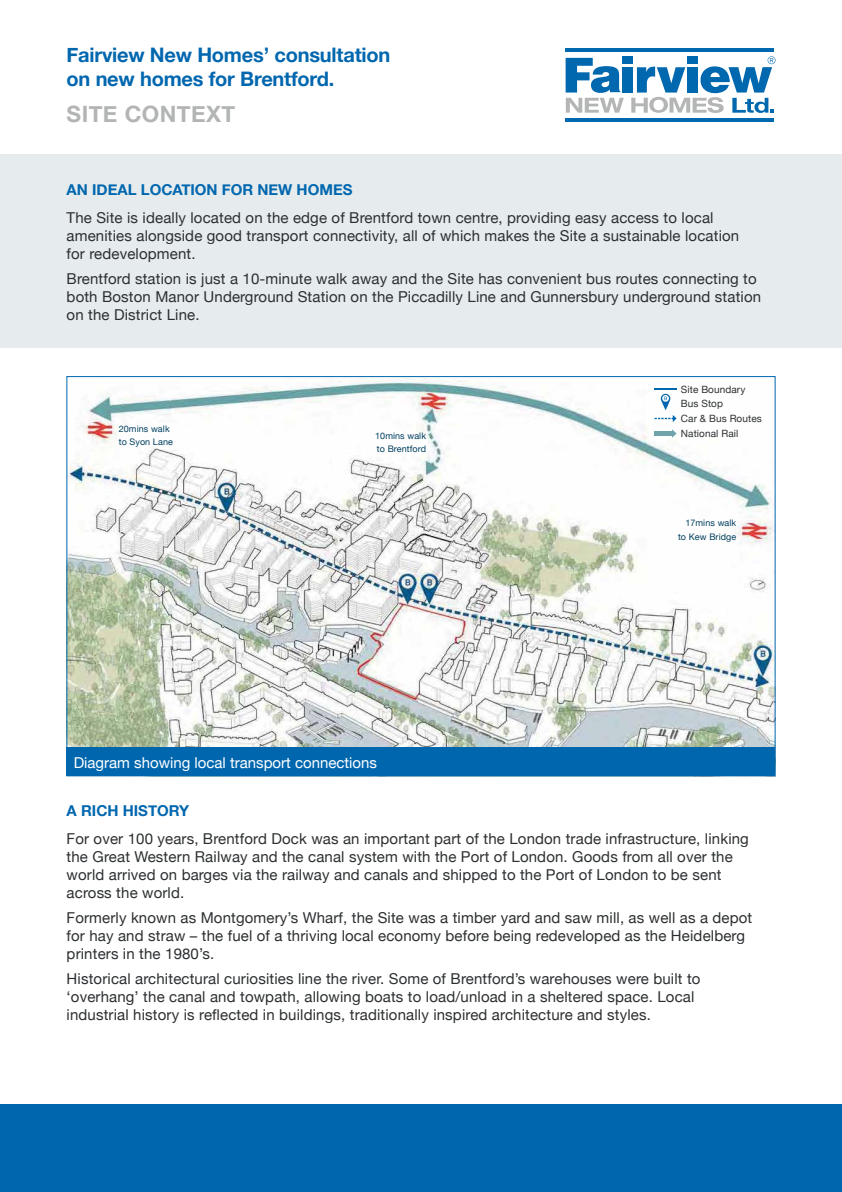
<style>
.page{position:relative;width:842px;height:1192px;background:#fff}
.page>*{position:absolute;margin:0;border:0;box-sizing:border-box;transform-origin:0 0}
.t1{font:700 22.5px "Helvetica Neue";letter-spacing:.02em;color:#b3b5b5}
.t2{font:700 20px/24px "Helvetica Neue";letter-spacing:-.01em;color:#0067af}
.t3{font:15px/18px "Helvetica Neue";letter-spacing:.01em;color:#2c2f31}
.t4{font:15px "Helvetica Neue";color:#fff}
.t5{font:700 15px "Helvetica Neue";color:#0067af}
.t6{font:10px/14.8px "Helvetica Neue";letter-spacing:.01em;color:#2c2f31}
.t7{font:9px/13.7px "Helvetica Neue";letter-spacing:.01em;color:#003f5f}
</style>
<div class="page">
<img style="left:69px;top:378px;width:704px;height:370px">
<div style="left:0;top:154px;width:842px;height:194px;background:#e6ebed"></div>
<div style="left:67px;top:748px;width:708px;height:28px;background:#0067af"></div>
<div style="left:654px;top:431px;width:20px;height:5px;background:#71a3aa"></div>
<svg style="left:672px;top:429px;width:5px;height:9px"></svg>
<svg style="left:654px;top:388px;width:23px;height:34px"></svg>
<div style="left:0;top:1104px;width:842px;height:88px;background:#0067af"></div>
<hr style="left:565px;top:119px;width:209px;height:3px;background:#0068af">
<hr style="left:565px;top:48px;width:209px;height:3px;background:#0068af">
<div style="left:623px;top:56px;width:10px;height:8px;background:#0068af"></div>
<div style="left:623px;top:67px;width:10px;height:26px;background:#0068af"></div>
<svg style="left:566px;top:58px;width:58px;height:55px"></svg>
<svg style="left:631px;top:56px;width:144px;height:57px"></svg>
<h2 class="t2" style="left:67px;top:43px;width:325px">Fairview New Homes’ consultation on new homes for Brentford.</h2>
<h1 class="t1" style="left:67px;top:96px;width:170px">SITE CONTEXT</h1>
<p class="t5" style="left:67px;top:178px;width:287px">AN IDEAL LOCATION FOR NEW HOMES</p>
<p class="t3" style="left:67px;top:209px;width:674px">The Site is ideally located on the edge of Brentford town centre, providing easy access to local amenities alongside good transport connectivity, all of which makes the Site a sustainable location for redevelopment.</p>
<p class="t3" style="left:67px;top:270px;width:696px">Brentford station is just a 10-minute walk away and the Site has convenient bus routes connecting to both Boston Manor Underground Station on the Piccadilly Line and Gunnersbury underground station on the District Line.</p>
<p class="t7" style="left:119px;top:422px;width:56px">20mins walk to Syon Lane</p>
<p class="t7" style="left:375px;top:429px;width:52px">10mins walk to Brentford</p>
<p class="t6" style="left:681px;top:382px;width:82px">Site Boundary<br>Bus Stop<br>Car &amp; Bus Routes<br>National Rail</p>
<p class="t7" style="left:678px;top:517px;width:60px;text-align:right">17mins walk to Kew Bridge</p>
<p class="t4" style="left:74px;top:751px;width:305px">Diagram showing local transport connections</p>
<p class="t5" style="left:67px;top:799px;width:124px">A RICH HISTORY</p>
<p class="t3" style="left:67px;top:831px;width:684px">For over 100 years, Brentford Dock was an important part of the London trade infrastructure, linking the Great Western Railway and the canal system with the Port of London. Goods from all over the world arrived on barges via the railway and canals and shipped to the Port of London to be sent across the world.</p>
<p class="t3" style="left:67px;top:910px;width:687px">Formerly known as Montgomery’s Wharf, the Site was a timber yard and saw mill, as well as a depot for hay and straw – the fuel of a thriving local economy before being redeveloped as the Heidelberg printers in the 1980’s.</p>
<p class="t3" style="left:67px;top:971px;width:635px">Historical architectural curiosities line the river. Some of Brentford’s warehouses were built to ‘overhang’ the canal and towpath, allowing boats to load/unload in a sheltered space. Local industrial history is reflected in buildings, traditionally inspired architecture and styles.</p>
</div>
